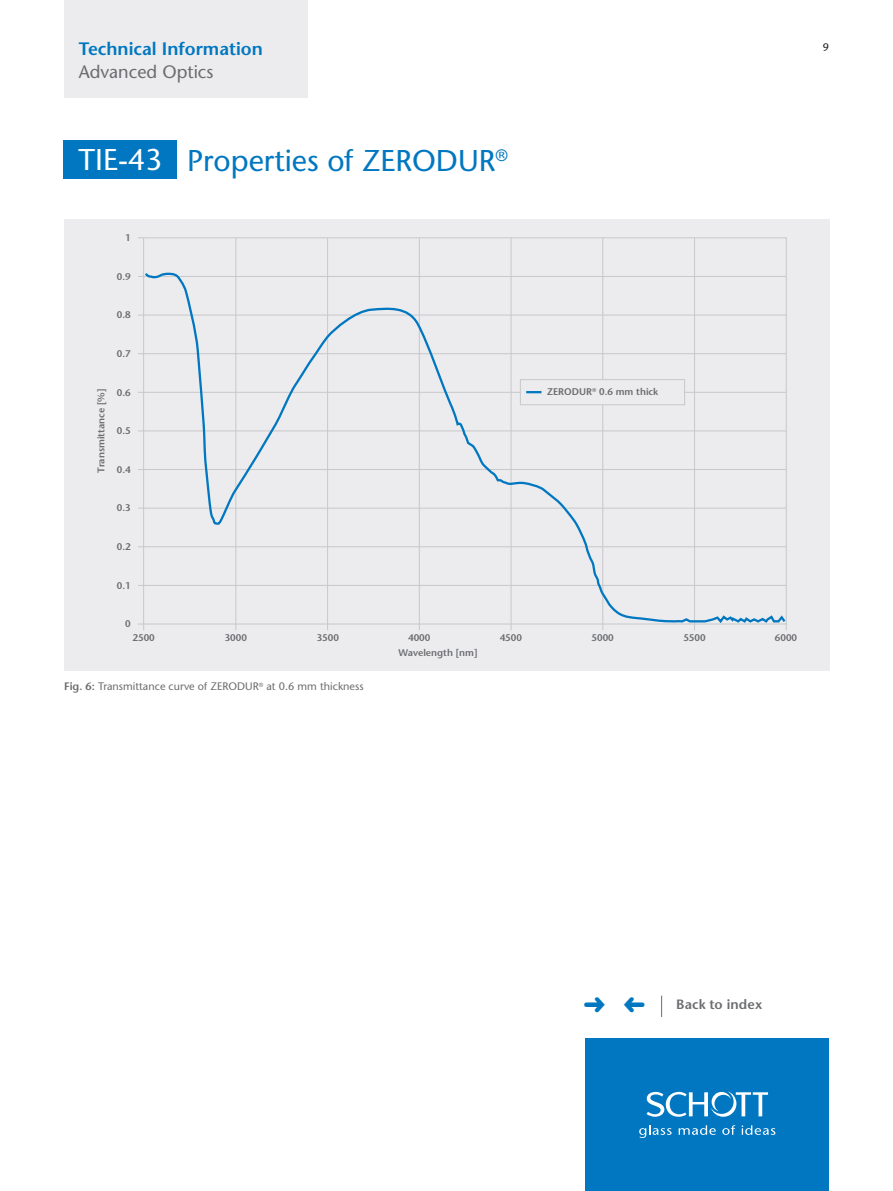
<style>
.page{position:relative;width:893px;height:1191px;background:#fff}
.page>*{position:absolute;margin:0;border:0;box-sizing:border-box;transform-origin:0 0}
.t1{font:500 30px "Stone Sans Std";color:#0077c0}
.t2{font:500 30px "Stone Sans Std";color:#fff}
.Subhead_grau{font:600 18px "Stone Sans Std";color:#0077c0}
.Subhead_grau-2{font:500 18px "Stone Sans Std";color:#6c6d70}
._07_Body-Kasten{font:600 13.5px "Stone Sans Std";letter-spacing:.01em;color:#6c6d70}
.Fussnote{font:500 10.8px "Stone Sans Std";color:#6c6d70}
.t3{font:500 10.8px "Stone Sans Std";color:#231f20}
.t4{font:600 9.75px "Stone Sans Std";color:#6c6d70}
.s1{font-weight:600}
</style>
<div class="page">
<div style="left:585px;top:1038px;width:244px;height:153px;background:#0077c0"></div>
<svg style="left:639px;top:1125px;width:33px;height:13px"></svg>
<svg style="left:679px;top:1125px;width:37px;height:9px"></svg>
<svg style="left:722px;top:1125px;width:13px;height:9px"></svg>
<svg style="left:742px;top:1125px;width:33px;height:9px"></svg>
<svg style="left:647px;top:1091px;width:121px;height:25px"></svg>
<div style="left:64px;top:219px;width:765px;height:452px;background:#ececee"></div>
<hr style="left:138px;top:276px;width:648px;height:1px;background:#c7c8ca">
<hr style="left:138px;top:315px;width:648px;height:1px;background:#c7c8ca">
<hr style="left:138px;top:353px;width:648px;height:1px;background:#c7c8ca">
<hr style="left:138px;top:392px;width:648px;height:1px;background:#c7c8ca">
<hr style="left:138px;top:430px;width:648px;height:1px;background:#c7c8ca">
<hr style="left:138px;top:469px;width:648px;height:1px;background:#c7c8ca">
<hr style="left:138px;top:508px;width:648px;height:1px;background:#c7c8ca">
<hr style="left:138px;top:546px;width:648px;height:1px;background:#c7c8ca">
<hr style="left:138px;top:585px;width:648px;height:1px;background:#c7c8ca">
<hr style="left:236px;top:238px;width:1px;height:392px;background:#c7c8ca">
<hr style="left:327px;top:238px;width:1px;height:392px;background:#c7c8ca">
<hr style="left:419px;top:238px;width:1px;height:392px;background:#c7c8ca">
<hr style="left:511px;top:238px;width:1px;height:392px;background:#c7c8ca">
<hr style="left:602px;top:238px;width:1px;height:392px;background:#c7c8ca">
<hr style="left:694px;top:238px;width:1px;height:392px;background:#c7c8ca">
<svg style="left:138px;top:623px;width:6px;height:7px"></svg>
<svg style="left:143px;top:271px;width:644px;height:354px"></svg>
<div style="left:64px;top:0;width:243px;height:98px;background:#ececee"></div>
<svg style="left:661px;top:995px;width:1px;height:22px"></svg>
<div style="left:64px;top:140px;width:113px;height:39px;background:#0077c0"></div>
<p class="Subhead_grau" style="left:79px;top:38px;width:186px">Technical Information</p>
<p class="Subhead_grau-2" style="left:79px;top:61px;width:136px">Advanced Optics</p>
<p class="t3" style="left:823px;top:40px;width:8px">9</p>
<h1 class="t2" style="left:78px;top:142px;width:85px">TIE-43</h1>
<p class="t4" style="left:95px;top:472px;width:85px;rotate:-90deg">Transmittance [%]</p>
<p class="t4" style="left:125px;top:232px;width:7px">1</p>
<p class="t4" style="left:117px;top:270px;width:15px">0.9</p>
<p class="t4" style="left:117px;top:309px;width:15px">0.8</p>
<p class="t4" style="left:117px;top:348px;width:15px">0.7</p>
<p class="t4" style="left:117px;top:386px;width:15px">0.6</p>
<p class="t4" style="left:117px;top:425px;width:15px">0.5</p>
<p class="t4" style="left:117px;top:463px;width:15px">0.4</p>
<p class="t4" style="left:117px;top:502px;width:15px">0.3</p>
<p class="t4" style="left:117px;top:541px;width:15px">0.2</p>
<p class="t4" style="left:117px;top:579px;width:15px">0.1</p>
<p class="t4" style="left:125px;top:618px;width:7px">0</p>
<h1 class="t1" style="left:187px;top:143px;width:322px">Properties of ZERODUR<sup>®</sup></h1>
<p class="t4" style="left:547px;top:385px;width:113px">ZERODUR<sup>®</sup> 0.6 mm thick</p>
<p class="t4" style="left:133px;top:632px;width:24px">2500</p>
<p class="t4" style="left:225px;top:632px;width:24px">3000</p>
<p class="t4" style="left:317px;top:632px;width:24px">3500</p>
<p class="t4" style="left:408px;top:632px;width:24px">4000</p>
<p class="t4" style="left:500px;top:632px;width:24px">4500</p>
<p class="t4" style="left:592px;top:632px;width:24px">5000</p>
<p class="t4" style="left:683px;top:632px;width:24px">5500</p>
<p class="t4" style="left:775px;top:632px;width:24px">6000</p>
<p class="Fussnote" style="left:64px;top:680px;width:301px"><span class="s1">Fig. 6:</span> Transmittance curve of ZERODUR<sup>®</sup> at 0.6 mm thickness</p>
<p class="t4" style="left:399px;top:647px;width:80px">Wavelength [nm]</p>
<p class="_07_Body-Kasten" style="left:676px;top:995px;width:88px">Back to index</p>
</div>
